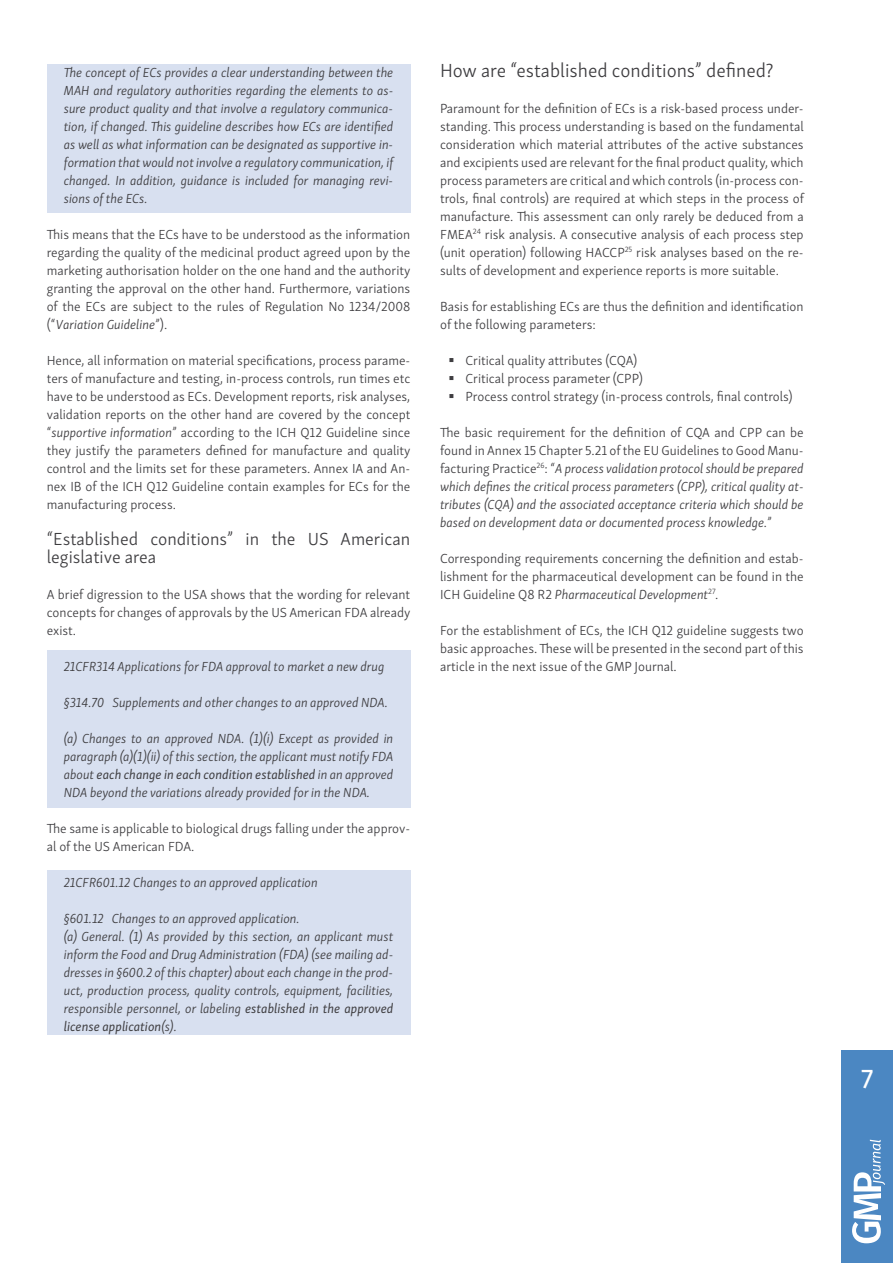
<style>
.page{position:relative;width:893px;height:1263px;background:#fff}
.page>*{position:absolute;margin:0;border:0;box-sizing:border-box;transform-origin:0 0}
.t1{font:27px "Skolar Sans Latn Me";color:#fff}
.t2{font:300 19.5px "Skolar Sans Latn";color:#3e3d40}
.t3{font:300 18px/18px "Skolar Sans Latn";color:#3e3d40}
.t4{font:300 13.5px/18px "Skolar Sans Latn";color:#3e3d40;text-align:justify}
.t5{font:italic 300 13.5px/18px "Skolar Sans Latn";color:#3e3d40;text-align:justify}
.s1{font-style:italic}
.s2{font-weight:400}
.s3{font-style:normal}
</style>
<div class="page">
<div style="left:841px;top:1050px;width:52px;height:213px;background:#4b87c2"></div>
<svg style="left:852px;top:1140px;width:33px;height:103px"></svg>
<div style="left:47px;top:871px;width:363px;height:164px;background:#d8e0f0"></div>
<div style="left:47px;top:651px;width:363px;height:157px;background:#d8e0f0"></div>
<div style="left:47px;top:64px;width:363px;height:149px;background:#d8e0f0"></div>
<p class="t5" style="left:64px;top:62px;width:331px">The concept of ECs provides a clear understanding between the MAH and regulatory authorities regarding the elements to as&shy;sure product quality and that involve a regulatory communica&shy;tion, if changed. This guideline describes how ECs are identified as well as what information can be designated as supportive in&shy;formation that would not involve a regulatory communication, if changed. In addition, guidance is included for managing revi&shy;sions of the ECs.</p>
<p class="t4" style="left:47px;top:224px;width:365px">This means that the ECs have to be understood as the information regarding the quality of the medicinal product agreed upon by the marketing authorisation holder on the one hand and the authority granting the approval on the other hand. Furthermore, variations of the ECs are subject to the rules of Regulation No 1234/2008 (“<span class="s1">Variation Guideline</span>”).</p>
<p class="t4" style="left:47px;top:350px;width:365px">Hence, all information on material specifications, process parame&shy;ters of manufacture and testing, in-process controls, run times etc have to be understood as ECs. Development reports, risk analyses, validation reports on the other hand are covered by the concept “<span class="s1">supportive information</span>” according to the ICH Q12 Guideline since they justify the parameters defined for manufacture and quality control and the limits set for these parameters. Annex IA and An&shy;nex IB of the ICH Q12 Guideline contain examples for ECs for the manufacturing process.</p>
<h3 class="t3" style="left:47px;top:528px;width:365px">“Established conditions” in the US American legislative area</h3>
<p class="t4" style="left:47px;top:584px;width:365px">A brief digression to the USA shows that the wording for relevant concepts for changes of approvals by the US American FDA already exist.</p>
<p class="t5" style="left:64px;top:656px;width:322px">21CFR314 Applications for FDA approval to market a new drug</p>
<p class="t5" style="left:64px;top:692px;width:326px">§314.70 Supplements and other changes to an approved NDA.</p>
<p class="t5" style="left:64px;top:728px;width:331px">(a) Changes to an approved NDA. (1)(i) Except as provided in paragraph (a)(1)(ii) of this section, the applicant must notify FDA about <span class="s2">each change in each condition established</span> in an approved NDA beyond the variations already provided for in the NDA.</p>
<p class="t4" style="left:47px;top:818px;width:365px">The same is applicable to biological drugs falling under the approv&shy;al of the US American FDA.</p>
<p class="t5" style="left:64px;top:872px;width:256px">21CFR601.12 Changes to an approved application</p>
<p class="t5" style="left:64px;top:908px;width:331px;text-align:left">§601.12 Changes to an approved application.<br>(a) General. (1) As provided by this section, an applicant must inform the Food and Drug Administration (FDA) (see mailing ad&shy;dresses in §600.2 of this chapter) about each change in the prod&shy;uct, production process, quality controls, equipment, facilities, responsible personnel, or labeling <span class="s2">established in the approved license application</span>(s).</p>
<h2 class="t2" style="left:440px;top:56px;width:335px">How are “established conditions” defined?</h2>
<p class="t4" style="left:440px;top:98px;width:365px">Paramount for the definition of ECs is a risk-based process under&shy;standing. This process understanding is based on the fundamental consideration which material attributes of the active substances and excipients used are relevant for the final product quality, which process parameters are critical and which controls (in-process con&shy;trols, final controls) are required at which steps in the process of manufacture. This assessment can only rarely be deduced from a FMEA<sup>24</sup> risk analysis. A consecutive analysis of each process step (unit operation) following HACCP<sup>25</sup> risk analyses based on the re&shy;sults of development and experience reports is more suitable.</p>
<p class="t4" style="left:440px;top:296px;width:365px">Basis for establishing ECs are thus the definition and identification of the following parameters:</p>
<p class="t4" style="left:466px;top:350px;width:329px;text-align:left">Critical quality attributes (CQA)<br>Critical process parameter (CPP)<br>Process control strategy (in-process controls, final controls)</p>
<p class="t5" style="left:440px;top:422px;width:365px"><span class="s3">The basic requirement for the definition of CQA and CPP can be found in Annex 15 Chapter 5.21 of the EU Guidelines to Good Manu&shy;facturing Practice</span><sup>26</sup><span class="s3">: “</span>A process validation protocol should be prepared which defines the critical process parameters (CPP), critical quality at&shy;tributes (CQA) and the associated acceptance criteria which should be based on development data or documented process knowledge.<span class="s3">”</span></p>
<p class="t4" style="left:440px;top:548px;width:365px">Corresponding requirements concerning the definition and estab&shy;lishment for the pharmaceutical development can be found in the ICH Guideline Q8 R2 <span class="s1">Pharmaceutical Development</span><sup>27</sup>.</p>
<p class="t4" style="left:440px;top:620px;width:365px">For the establishment of ECs, the ICH Q12 guideline suggests two basic approaches. These will be presented in the second part of this article in the next issue of the GMP Journal.</p>
<h1 class="t1" style="left:861px;top:1057px;width:14px">7</h1>
</div>
